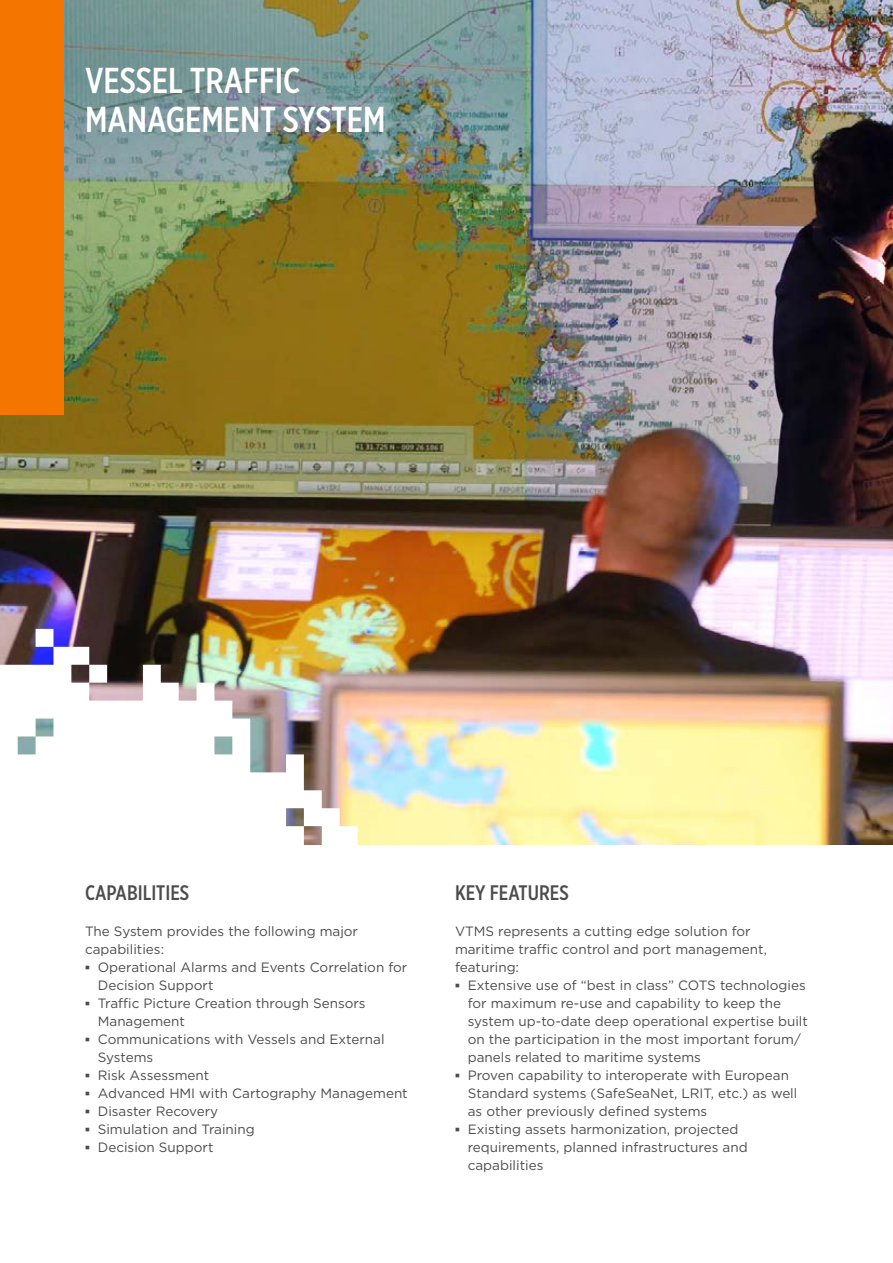
<style>
.page{position:relative;width:893px;height:1263px;background:#fff}
.page>*{position:absolute;margin:0;border:0;box-sizing:border-box;transform-origin:0 0}
.Title_1_-_24_26{font:500 36px/39px "Gotham X Narrow";color:#fff}
.Title_2_-_14_18{font:500 21px "Gotham X Narrow";color:#4b4c4d}
.Text_-_9_12{font:13.5px/18px "Gotham";color:#4b4c4d}
.s1{font-family:"Arial";font-weight:700}
</style>
<div class="page">
<img style="left:0;top:0;width:893px;height:844px">
<div style="left:0;top:0;width:64px;height:414px;background:#f47600"></div>
<img style="left:0;top:629px;width:358px;height:216px">
<p class="Title_1_-_24_26" style="left:85px;top:60px;width:302px">VESSEL TRAFFIC<br>MANAGEMENT SYSTEM</p>
<p class="Title_2_-_14_18" style="left:85px;top:880px;width:106px">CAPABILITIES</p>
<p class="Text_-_9_12" style="left:85px;top:922px;width:275px">The System provides the following major capabilities:</p>
<p class="Text_-_9_12" style="left:98px;top:958px;width:311px;text-indent:-13px"><span class="s1">▪</span> Operational Alarms and Events Correlation for<br>Decision Support</p>
<p class="Text_-_9_12" style="left:98px;top:994px;width:269px;text-indent:-13px"><span class="s1">▪</span> Traffic Picture Creation through Sensors<br>Management</p>
<p class="Text_-_9_12" style="left:98px;top:1030px;width:288px;text-indent:-13px"><span class="s1">▪</span> Communications with Vessels and External<br>Systems</p>
<p class="Text_-_9_12" style="left:85px;top:1066px;width:126px"><span class="s1">▪</span> Risk Assessment</p>
<p class="Text_-_9_12" style="left:85px;top:1084px;width:324px"><span class="s1">▪</span> Advanced HMI with Cartography Management</p>
<p class="Text_-_9_12" style="left:85px;top:1102px;width:135px"><span class="s1">▪</span> Disaster Recovery</p>
<p class="Text_-_9_12" style="left:85px;top:1120px;width:171px"><span class="s1">▪</span> Simulation and Training</p>
<p class="Text_-_9_12" style="left:85px;top:1138px;width:130px"><span class="s1">▪</span> Decision Support</p>
<p class="Title_2_-_14_18" style="left:455px;top:880px;width:115px">KEY FEATURES</p>
<p class="Text_-_9_12" style="left:455px;top:922px;width:313px">VTMS represents a cutting edge solution for maritime traffic control and port management, featuring:</p>
<p class="Text_-_9_12" style="left:468px;top:976px;width:342px;text-indent:-13px"><span class="s1">▪</span> Extensive use of “best in class” COTS technologies for maximum re-use and capability to keep the system up-to-date deep operational expertise built on the participation in the most important forum/ panels related to maritime systems</p>
<p class="Text_-_9_12" style="left:468px;top:1066px;width:331px;text-indent:-13px"><span class="s1">▪</span> Proven capability to interoperate with European<br>Standard systems (SafeSeaNet, LRIT, etc.) as well as other previously defined systems</p>
<p class="Text_-_9_12" style="left:468px;top:1120px;width:281px;text-indent:-13px"><span class="s1">▪</span> Existing assets harmonization, projected requirements, planned infrastructures and capabilities</p>
</div>
